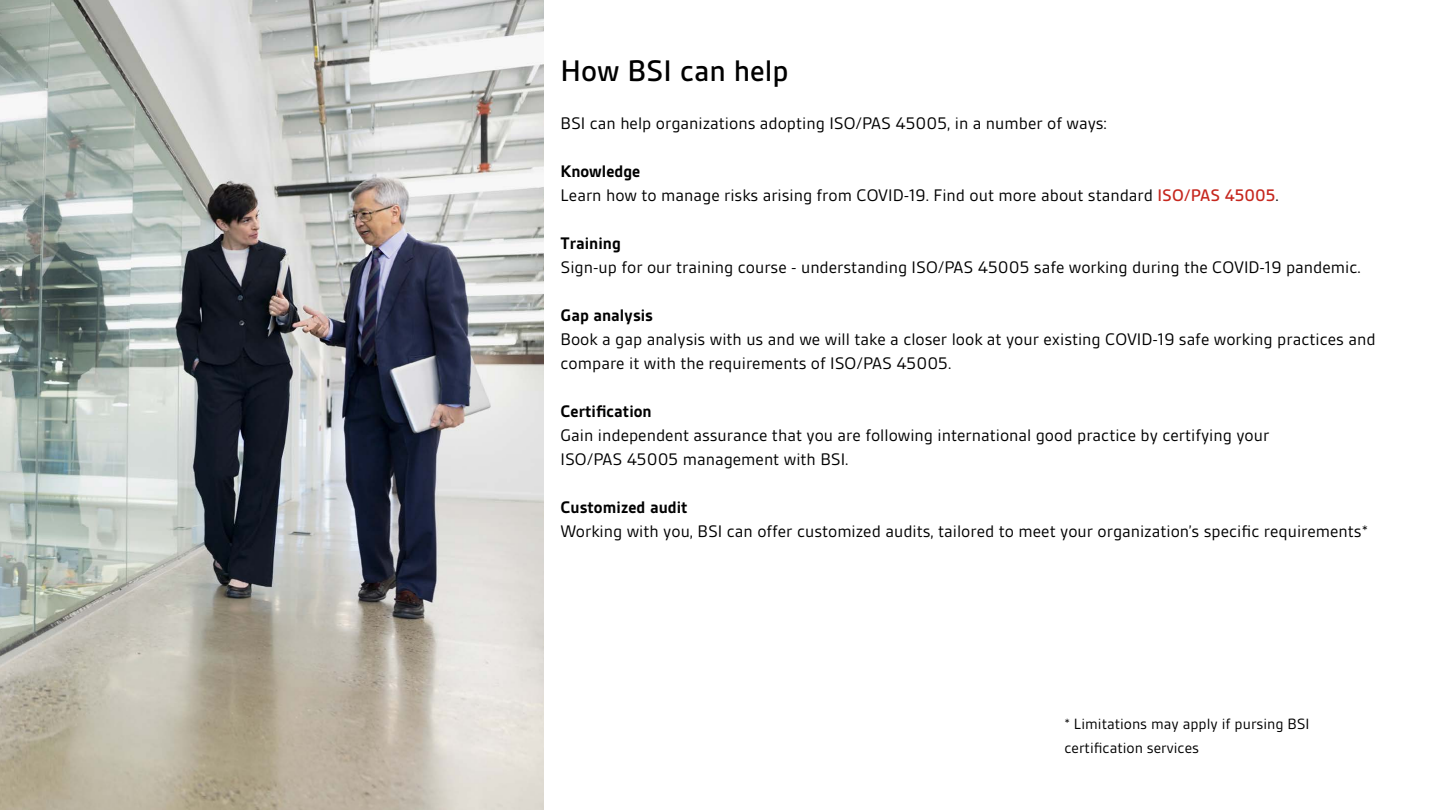
<style>
.page{position:relative;width:1440px;height:810px;background:#fff}
.page>*{position:absolute;margin:0;border:0;box-sizing:border-box;transform-origin:0 0}
.t1{font:500 32px "BSI Gesta";color:#000}
.t2{font:18px/24px "BSI Gesta";color:#000}
.t3{font:700 18px "BSI Gesta";color:#000}
.t4{font:16px/24px "BSI Gesta";color:#000}
.s1{font-weight:700}
.s2{font-weight:500;color:#c6271e}
</style>
<div class="page">
<img style="left:0;top:0;width:544px;height:810px">
<h1 class="t1" style="left:561px;top:54px;width:230px">How BSI can help</h1>
<p class="t2" style="left:561px;top:111px;width:548px">BSI can help organizations adopting ISO/PAS 45005, in a number of ways:</p>
<p class="t2" style="left:561px;top:159px;width:720px"><span class="s1">Knowledge<br></span>Learn how to manage risks arising from COVID-19. Find out more about standard <span class="s2">ISO/PAS 45005</span>.</p>
<p class="t3" style="left:561px;top:234px;width:62px">Training</p>
<p class="t2" style="left:561px;top:255px;width:802px">Sign-up for our training course - understanding ISO/PAS 45005 safe working during the COVID-19 pandemic.</p>
<p class="t3" style="left:561px;top:306px;width:94px">Gap analysis</p>
<p class="t2" style="left:561px;top:327px;width:817px">Book a gap analysis with us and we will take a closer look at your existing COVID-19 safe working practices and compare it with the requirements of ISO/PAS 45005.</p>
<p class="t3" style="left:561px;top:402px;width:93px">Certification</p>
<p class="t2" style="left:561px;top:423px;width:710px">Gain independent assurance that you are following international good practice by certifying your<br>ISO/PAS 45005 management with BSI.</p>
<p class="t3" style="left:561px;top:498px;width:129px">Customized audit</p>
<p class="t2" style="left:561px;top:519px;width:809px">Working with you, BSI can offer customized audits, tailored to meet your organization’s specific requirements*</p>
<p class="t4" style="left:1064px;top:712px;width:247px">* Limitations may apply if pursing BSI certification services</p>
</div>
